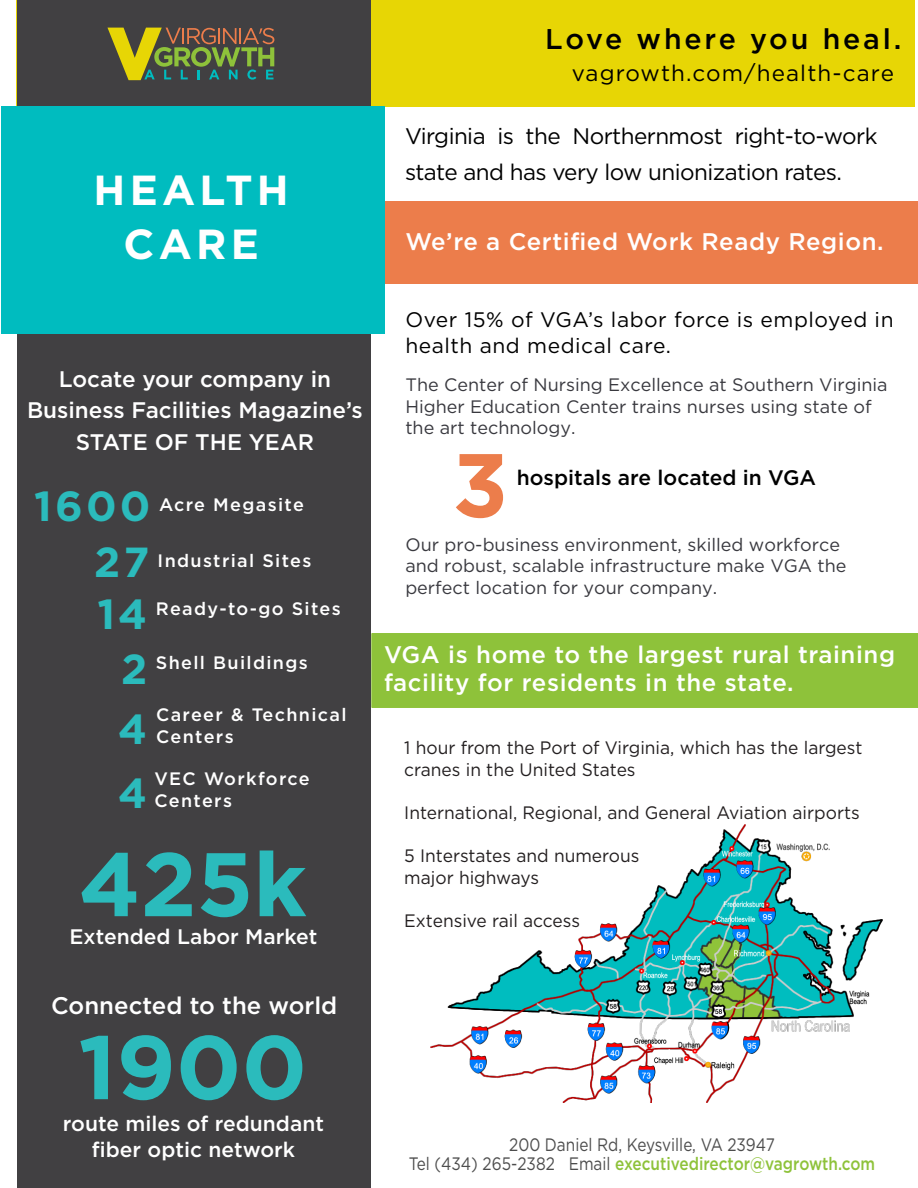
<style>
.page{position:relative;width:918px;height:1188px;background:#fff}
.page>*{position:absolute;margin:0;border:0;box-sizing:border-box;transform-origin:0 0}
.t1{font:700 90px "Gotham";color:#2bbbbc}
.t2{font:700 90px "Gotham";color:#ec7d4b}
.t3{font:700 42px "Gotham";letter-spacing:.075em;color:#2bbbbc}
.t4{font:700 42px/54px "Gotham";letter-spacing:.1em;color:#fff;text-align:center}
.t5{font:500 28.5px "Gotham";letter-spacing:.1em;color:#000}
.t6{font:500 24px/28.8px "Gotham";letter-spacing:.025em;color:#fff}
.t7{font:500 24px "Gotham";color:#fff}
.t8{font:22.5px/36px "Gotham";letter-spacing:-.025em;color:#000}
.t9{font:500 22.5px/31.5px "Gotham";color:#fff;text-align:center}
.t10{font:22.5px "Gotham";letter-spacing:.05em;color:#000}
.t11{font:21px/25.2px "Gotham";letter-spacing:.025em;color:#000}
.t12{font:500 21px/25.2px "Gotham";color:#fff;text-align:center}
.t13{font:500 21px "Gotham";color:#000}
.t14{font:18px/21.6px "Gotham";color:#39393f}
.t15{font:18px/21.6px "Gotham";color:#231f20}
.t16{font:500 18px/21.6px "Gotham";letter-spacing:.075em;color:#fff}
.t17{font:18px/18.9px "Gotham";color:#4d4d4d;text-align:center;scale:.85 1}
.s1{font-weight:500;color:#8ec23a}
</style>
<div class="page">
<div style="left:16px;top:0;width:899px;height:106px;background:#e7d605"></div>
<div style="left:372px;top:201px;width:546px;height:83px;background:#ec7d4b"></div>
<div style="left:17px;top:0;width:353px;height:1188px;background:#414042"></div>
<div style="left:2px;top:106px;width:384px;height:228px;background:#00bcbf"></div>
<svg style="left:107px;top:28px;width:167px;height:52px"></svg>
<div style="left:371px;top:633px;width:547px;height:75px;background:#8ec23a"></div>
<img style="left:430px;top:825px;width:453px;height:278px">
<h2 class="t4" style="left:94px;top:163px;width:197px">HEALTH<br>CARE</h2>
<p class="t9" style="left:27px;top:363px;width:337px">Locate your company in<br>Business Facilities Magazine’s<br>STATE OF THE YEAR</p>
<h2 class="t3" style="left:34px;top:479px;width:118px">1600</h2>
<p class="t16" style="left:159px;top:494px;width:146px">Acre Megasite</p>
<h2 class="t3" style="left:94px;top:534px;width:57px">27</h2>
<p class="t16" style="left:158px;top:549px;width:155px">Industrial Sites</p>
<h2 class="t3" style="left:97px;top:586px;width:51px">14</h2>
<p class="t16" style="left:156px;top:598px;width:186px">Ready-to-go Sites</p>
<h2 class="t3" style="left:121px;top:641px;width:28px">2</h2>
<p class="t16" style="left:156px;top:652px;width:153px">Shell Buildings</p>
<h2 class="t3" style="left:118px;top:701px;width:30px">4</h2>
<p class="t16" style="left:156px;top:704px;width:192px">Career &amp; Technical<br>Centers</p>
<p class="t16" style="left:154px;top:768px;width:157px">VEC Workforce</p>
<h2 class="t3" style="left:118px;top:765px;width:30px">4</h2>
<p class="t16" style="left:154px;top:789px;width:79px">Centers</p>
<h1 class="t1" style="left:79px;top:825px;width:230px">425k</h1>
<p class="t12" style="left:70px;top:924px;width:249px">Extended Labor Market</p>
<h3 class="t7" style="left:51px;top:989px;width:288px">Connected to the world</h3>
<h1 class="t1" style="left:78px;top:1008px;width:230px">1900</h1>
<p class="t12" style="left:63px;top:1111px;width:263px">route miles of redundant fiber optic network</p>
<h3 class="t5" style="left:545px;top:21px;width:358px">Love where you heal.</h3>
<p class="t10" style="left:572px;top:59px;width:324px">vagrowth.com/health-care</p>
<p class="t8" style="left:405px;top:117px;width:474px">Virginia is the Northernmost right-to-work state and has very low unionization rates.</p>
<h3 class="t6" style="left:405px;top:227px;width:480px">We’re a Certified Work Ready Region.</h3>
<p class="t11" style="left:405px;top:307px;width:490px">Over 15% of VGA’s labor force is employed in health and medical care.</p>
<p class="t14" style="left:405px;top:374px;width:484px">The Center of Nursing Excellence at Southern Virginia<br>Higher Education Center trains nurses using state of the art technology.</p>
<h1 class="t2" style="left:452px;top:426px;width:57px">3</h1>
<p class="t13" style="left:517px;top:464px;width:301px">hospitals are located in VGA</p>
<p class="t14" style="left:405px;top:533px;width:443px">Our pro-business environment, skilled workforce and robust, scalable infrastructure make VGA the perfect location for your company.</p>
<h3 class="t6" style="left:384px;top:639px;width:513px">VGA is home to the largest rural training facility for residents in the state.</h3>
<p class="t15" style="left:404px;top:736px;width:460px">1 hour from the Port of Virginia, which has the largest cranes in the United States</p>
<p class="t15" style="left:404px;top:801px;width:457px">International, Regional, and General Aviation airports</p>
<p class="t15" style="left:404px;top:844px;width:237px">5 Interstates and numerous major highways</p>
<p class="t15" style="left:404px;top:909px;width:177px">Extensive rail access</p>
<p class="t17" style="left:409px;top:1135px;width:550px">200 Daniel Rd, Keysville, VA 23947<br>Tel (434) 265-2382 Email <span class="s1">executivedirector@vagrowth.com</span></p>
</div>
